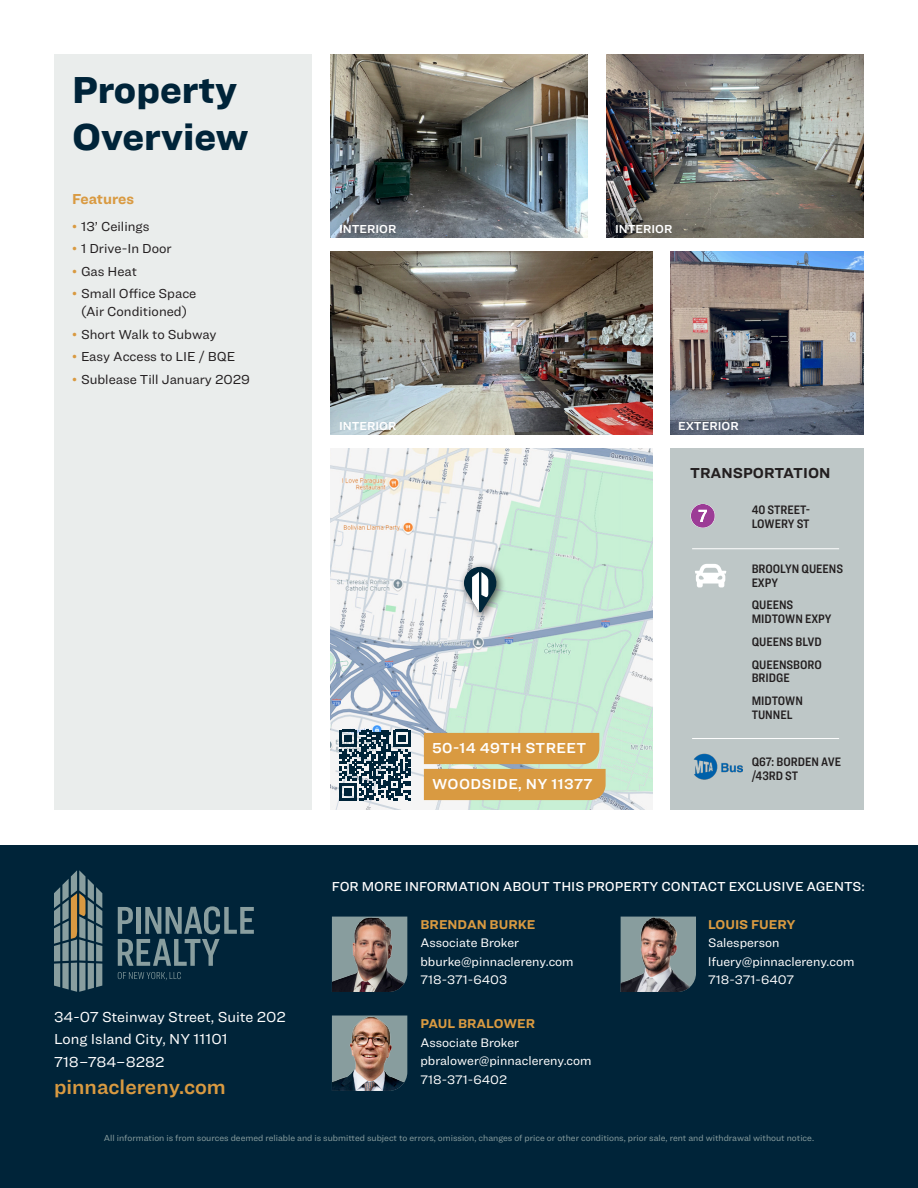
<style>
.page{position:relative;width:918px;height:1188px;background:#fff}
.page>*{position:absolute;margin:0;border:0;box-sizing:border-box;transform-origin:0 0}
.Features__H2_26pt_Black_Dark_Blue{font:900 39px/46.8px "Ringside";color:#002439}
.t1{font:600 21px "Ringside";color:#d99a41}
.t2{font:15px/22.5px "Ringside";color:#fff}
.Legend_Map__Locations_10pt_Semibold_Pape{font:600 15px "Ringside";letter-spacing:.025em;color:#fff}
.t3{font:700 15px "Ringside";color:#231f20}
.Features__Heading_10pt_Bold_Gold{font:700 15px "Ringside";letter-spacing:-.005em;color:#d99a41}
.t4{font:13.5px/18px "Ringside";color:#231f20;text-align:center}
.t5{font:500 13.5px "Ringside";color:#fff}
.bullets{font:700 13.35px "Ringside";color:#d99a41}
.Agent__Contact{font:12.9px "Ringside";color:#fff}
.Features__Transportation{font:600 12.75px/13.5px "Ringside Condensed";color:#231f20}
.Features__Photo_Captions_8pt_Semibold_Pa{font:600 12px "Ringside";color:#fff}
.t6{font:9px "Ringside";color:#889d9e}
.s1{color:#d99a41}
.s2{color:#bec7c7}
</style>
<div class="page">
<div style="left:0;top:845px;width:918px;height:343px;background:#002439"></div>
<div style="left:54px;top:54px;width:258px;height:756px;background:#eaedec"></div>
<svg style="left:118px;top:972px;width:63px;height:8px"></svg>
<svg style="left:118px;top:906px;width:136px;height:60px"></svg>
<svg style="left:54px;top:870px;width:48px;height:122px"></svg>
<div style="left:670px;top:448px;width:194px;height:362px;background:#bec7c7"></div>
<img style="left:330px;top:54px;width:258px;height:184px">
<img style="left:606px;top:54px;width:258px;height:184px">
<img style="left:330px;top:251px;width:322px;height:184px">
<img style="left:330px;top:448px;width:322px;height:362px">
<img style="left:670px;top:251px;width:194px;height:184px">
<div style="left:458px;top:561px;width:48px;height:61px;background:#231f20;opacity:.75"></div>
<svg style="left:464px;top:567px;width:32px;height:45px"></svg>
<img style="left:332px;top:917px;width:75px;height:75px">
<img style="left:332px;top:1016px;width:75px;height:75px">
<img style="left:621px;top:917px;width:75px;height:75px">
<svg style="left:424px;top:733px;width:182px;height:67px;background:#d7a04f"></svg>
<svg style="left:340px;top:730px;width:70px;height:70px"></svg>
<svg style="left:691px;top:504px;width:24px;height:24px"></svg>
<img style="left:694px;top:753px;width:49px;height:26px">
<svg style="left:695px;top:564px;width:31px;height:23px"></svg>
<hr style="left:692px;top:548px;width:147px;height:1px;background:#fff">
<hr style="left:692px;top:738px;width:147px;height:1px;background:#fff">
<p class="Features__H2_26pt_Black_Dark_Blue" style="left:72px;top:65px;width:178px">Property<br>Overview</p>
<p class="Features__Heading_10pt_Bold_Gold" style="left:72px;top:188px;width:63px">Features</p>
<p class="t4" style="left:72px;top:217px;width:79px"><span class="s1">•</span> 13’ Ceilings</p>
<p class="t4" style="left:72px;top:240px;width:101px"><span class="s1">•</span> 1 Drive-In Door</p>
<p class="t4" style="left:72px;top:262px;width:67px"><span class="s1">•</span> Gas Heat</p>
<p class="t4" style="left:72px;top:285px;width:126px"><span class="s1">•</span> Small Office Space (Air Conditioned)</p>
<p class="t4" style="left:72px;top:325px;width:146px"><span class="s1">•</span> Short Walk to Subway</p>
<p class="t4" style="left:72px;top:348px;width:165px"><span class="s1">•</span> Easy Access to LIE / BQE</p>
<p class="t4" style="left:72px;top:370px;width:179px"><span class="s1">•</span> Sublease Till January 2029</p>
<p class="Features__Photo_Captions_8pt_Semibold_Pa" style="left:339px;top:220px;width:59px">INTERIOR</p>
<p class="Features__Photo_Captions_8pt_Semibold_Pa" style="left:615px;top:220px;width:59px">INTERIOR</p>
<p class="Features__Photo_Captions_8pt_Semibold_Pa" style="left:339px;top:417px;width:59px">INTERIOR</p>
<p class="Legend_Map__Locations_10pt_Semibold_Pape" style="left:432px;top:737px;width:115px">50-14 49th Street</p>
<p class="Legend_Map__Locations_10pt_Semibold_Pape" style="left:432px;top:773px;width:162px">WOODSIDE, NY 11377</p>
<p class="Features__Photo_Captions_8pt_Semibold_Pa" style="left:678px;top:417px;width:62px">EXTERIOR</p>
<p class="t3" style="left:690px;top:462px;width:142px">TRANSPORTATION</p>
<p class="Features__Transportation" style="left:752px;top:503px;width:60px"><span class="s2">I</span>40 STREET-<br>LOWERY ST</p>
<p class="Features__Transportation" style="left:752px;top:562px;width:93px">BROOLYN QUEENS<br>EXPY</p>
<p class="Features__Transportation" style="left:752px;top:598px;width:81px">QUEENS<br>MIDTOWN EXPY</p>
<p class="Features__Transportation" style="left:752px;top:635px;width:72px">QUEENS BLVD</p>
<p class="Features__Transportation" style="left:752px;top:658px;width:72px">QUEENSBORO<br>BRIDGE</p>
<p class="Features__Transportation" style="left:752px;top:694px;width:53px">MIDTOWN<br>TUNNEL</p>
<p class="Features__Transportation" style="left:752px;top:755px;width:91px">Q67: BORDEN AVE /43RD ST</p>
<p class="t5" style="left:332px;top:877px;width:534px">FOR MORE INFORMATION ABOUT THIS PROPERTY CONTACT EXCLUSIVE AGENTS:</p>
<p class="bullets" style="left:420px;top:914px;width:117px">BRENDAN BURKE</p>
<p class="Agent__Contact" style="left:420px;top:934px;width:100px">Associate Broker</p>
<p class="Agent__Contact" style="left:420px;top:952px;width:155px">bburke@pinnaclereny.com</p>
<p class="Agent__Contact" style="left:420px;top:971px;width:88px">718-371-6403</p>
<p class="bullets" style="left:708px;top:914px;width:89px">LOUIS FUERY</p>
<p class="Agent__Contact" style="left:708px;top:934px;width:73px">Salesperson</p>
<p class="Agent__Contact" style="left:708px;top:952px;width:148px">lfuery@pinnaclereny.com</p>
<p class="Agent__Contact" style="left:708px;top:971px;width:87px">718-371-6407</p>
<h3 class="t2" style="left:54px;top:1005px;width:233px">34-07 Steinway Street, Suite 202<br>Long Island City, NY 11101<br>718–784–8282</h3>
<h2 class="t1" style="left:54px;top:1071px;width:173px">pinnaclereny.com</h2>
<p class="t6" style="left:104px;top:1132px;width:712px">All information is from sources deemed reliable and is submitted subject to errors, omission, changes of price or other conditions, prior sale, rent and withdrawal without notice.</p>
<p class="bullets" style="left:420px;top:1014px;width:116px">PAUL BRALOWER</p>
<p class="Agent__Contact" style="left:420px;top:1033px;width:100px">Associate Broker</p>
<p class="Agent__Contact" style="left:420px;top:1052px;width:173px">pbralower@pinnaclereny.com</p>
<p class="Agent__Contact" style="left:420px;top:1070px;width:88px">718-371-6402</p>
</div>
